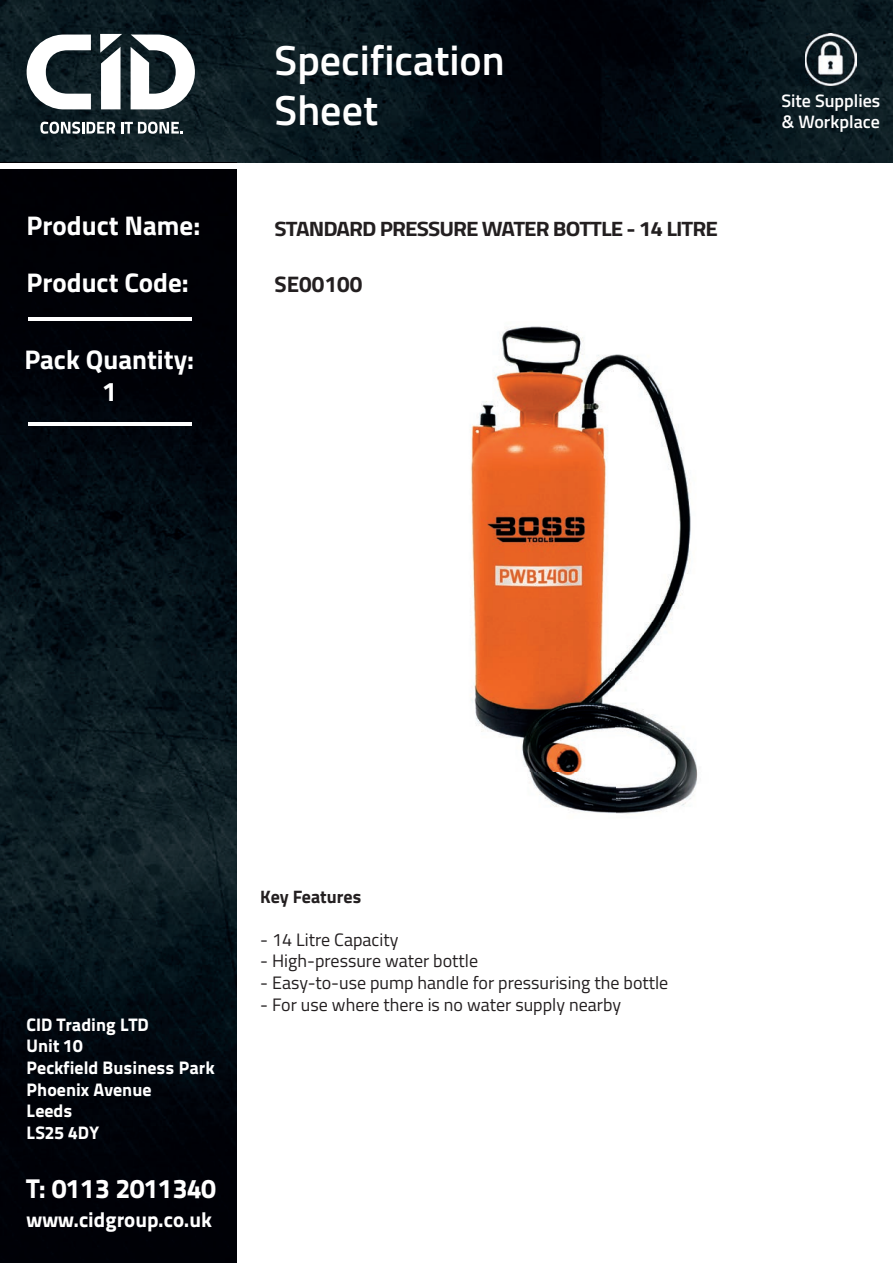
<style>
.page{position:relative;width:893px;height:1263px;background:#fff}
.page>*{position:absolute;margin:0;border:0;box-sizing:border-box;transform-origin:0 0}
.t1{font:600 42px/50.4px "Titillium Web";color:#fff}
.t2{font:700 27px/32.4px "Titillium Web";color:#fff;text-align:center}
.t3{font:27px "Titillium Text 25 L 999 wt";color:#fff}
.t4{font:700 22.5px "Titillium Web";color:#231f20}
.t5{font:21px "Titillium Text 25 L 999 wt";color:#fff}
.t6{font:700 20.85px "Titillium Web";letter-spacing:-.04em;color:#231f20;scale:1.08 1}
.t7{font:18px "Titillium Web";color:#231f20}
.t8{font:18px/21.6px "Titillium Text 25 L 999 wt";color:#fff}
.t9{font:600 18px/21.6px "Titillium Web";color:#fff}
.t10{font:700 18px "Titillium Web";color:#231f20}
</style>
<div class="page">
<img style="left:0;top:0;width:893px;height:163px">
<img style="left:0;top:169px;width:237px;height:1094px">
<svg style="left:40px;top:122px;width:75px;height:12px"></svg>
<svg style="left:121px;top:122px;width:62px;height:12px"></svg>
<svg style="left:27px;top:35px;width:64px;height:74px"></svg>
<svg style="left:131px;top:35px;width:64px;height:74px"></svg>
<svg style="left:100px;top:34px;width:22px;height:75px"></svg>
<hr style="left:28px;top:317px;width:163px;height:4px;background:#fff">
<hr style="left:28px;top:422px;width:163px;height:3px;background:#fff">
<img style="left:470px;top:326px;width:228px;height:488px">
<img style="left:637px;top:585px;width:54px;height:19px">
<img style="left:805px;top:34px;width:52px;height:51px">
<h2 class="t2" style="left:27px;top:208px;width:175px">Product Name:</h2>
<h2 class="t2" style="left:27px;top:265px;width:164px">Product Code:</h2>
<h2 class="t2" style="left:24px;top:341px;width:171px">Pack Quantity:<br>1</h2>
<h1 class="t1" style="left:275px;top:33px;width:232px">Specification<br>Sheet</h1>
<p class="t6" style="left:275px;top:212px;width:412px">STANDARD PRESSURE WATER BOTTLE - 14 LITRE</p>
<p class="t4" style="left:275px;top:267px;width:89px">SE00100</p>
<p class="t9" style="left:781px;top:89px;width:101px">Site Supplies &amp; Workplace</p>
<p class="t8" style="left:27px;top:1012px;width:190px">CID Trading LTD<br>Unit 10<br>Peckfield Business Park<br>Phoenix Avenue<br>Leeds<br>LS25 4DY</p>
<h2 class="t3" style="left:27px;top:1167px;width:191px">T: 0113 2011340</h2>
<p class="t5" style="left:27px;top:1203px;width:187px">www.cidgroup.co.uk</p>
<p class="t10" style="left:260px;top:883px;width:102px">Key Features</p>
<p class="t7" style="left:260px;top:926px;width:140px">- 14 Litre Capacity</p>
<p class="t7" style="left:260px;top:948px;width:219px">- High-pressure water bottle</p>
<p class="t7" style="left:260px;top:969px;width:409px">- Easy-to-use pump handle for pressurising the bottle</p>
<p class="t7" style="left:260px;top:991px;width:362px">- For use where there is no water supply nearby</p>
</div>
